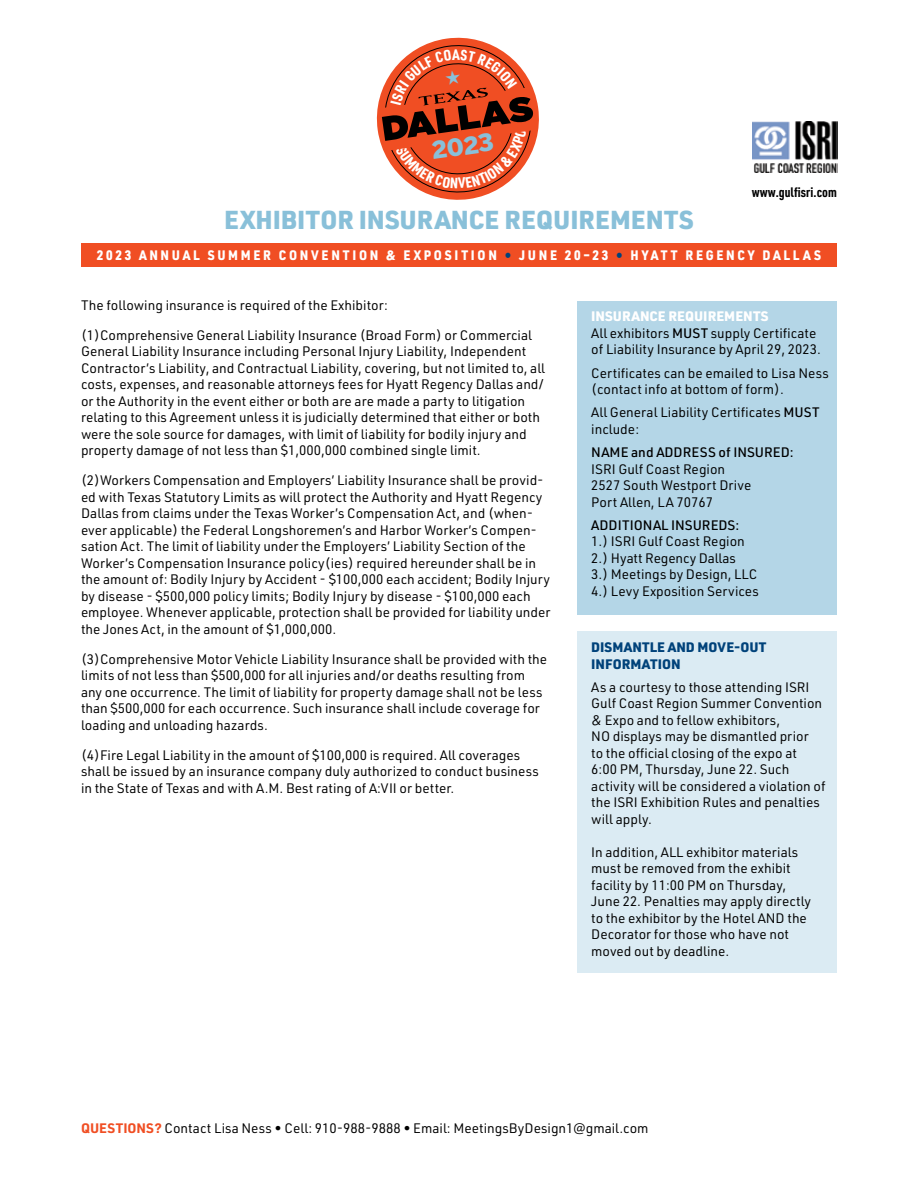
<style>
.page{position:relative;width:918px;height:1188px;background:#fff}
.page>*{position:absolute;margin:0;border:0;box-sizing:border-box;transform-origin:0 0}
.t1{font:900 25.5px "URWDIN";color:#89c0d9}
.t2{font:900 23.7px "Benton Sans";color:#89c0d9}
.t3{font:13.5px/16.5px "URWDIN";color:#000}
.t4{font:900 13.5px "URWDIN";letter-spacing:.22em;color:#fff;scale:.9 1}
.t5{font:500 13.5px "URWDIN";color:#000}
.t6{font:900 13.5px/16.5px "URWDIN";color:#00427a}
.t7{font:700 13.5px "URWDIN Cond";letter-spacing:.005em;color:#000}
.s1{color:#00427a}
.s2{font-weight:900;color:#fff}
.s3{font-weight:500}
.s4{font-weight:700;color:#f04e23}
</style>
<div class="page">
<div style="left:578px;top:301px;width:259px;height:314px;background:#b4d6e7"></div>
<div style="left:81px;top:243px;width:756px;height:24px;background:#f04e23"></div>
<div style="left:578px;top:632px;width:259px;height:341px;background:#dbebf3"></div>
<img style="left:752px;top:122px;width:86px;height:51px">
<svg style="left:376px;top:37px;width:163px;height:163px"></svg>
<h2 class="t2" style="left:430px;top:136px;width:63px;rotate:-8deg">2023</h2>
<h1 class="t1" style="left:224px;top:203px;width:471px">EXHIBITOR INSURANCE REQUIREMENTS</h1>
<p class="t7" style="left:752px;top:183px;width:87px">www.gulfisri.com</p>
<p class="t4" style="left:97px;top:246px;width:806px">2023 ANNUAL SUMMER CONVENTION &amp; EXPOSITION <span class="s1">•</span> JUNE 20–23 <span class="s1">•</span> HYATT REGENCY DALLAS</p>
<p class="t3" style="left:81px;top:296px;width:308px">The following insurance is required of the Exhibitor:</p>
<p class="t3" style="left:81px;top:326px;width:466px">(1)Comprehensive General Liability Insurance (Broad Form) or Commercial General Liability Insurance including Personal Injury Liability, Independent Contractor’s Liability, and Contractual Liability, covering, but not limited to, all costs, expenses, and reasonable attorneys fees for Hyatt Regency Dallas and/ or the Authority in the event either or both are are made a party to litigation relating to this Agreement unless it is judicially determined that either or both were the sole source for damages, with limit of liability for bodily injury and property damage of not less than $1,000,000 combined single limit.</p>
<p class="t3" style="left:81px;top:472px;width:471px">(2)Workers Compensation and Employers’ Liability Insurance shall be provid&shy;ed with Texas Statutory Limits as will protect the Authority and Hyatt Regency Dallas from claims under the Texas Worker’s Compensation Act, and (when&shy;ever applicable) the Federal Longshoremen’s and Harbor Worker’s Compen&shy;sation Act. The limit of liability under the Employers’ Liability Section of the Worker’s Compensation Insurance policy(ies) required hereunder shall be in the amount of: Bodily Injury by Accident - $100,000 each accident; Bodily Injury by disease - $500,000 policy limits; Bodily Injury by disease - $100,000 each employee. Whenever applicable, protection shall be provided for liability under the Jones Act, in the amount of $1,000,000.</p>
<p class="t3" style="left:81px;top:650px;width:468px">(3)Comprehensive Motor Vehicle Liability Insurance shall be provided with the limits of not less than $500,000 for all injuries and/or deaths resulting from any one occurrence. The limit of liability for property damage shall not be less than $500,000 for each occurrence. Such insurance shall include coverage for loading and unloading hazards.</p>
<p class="t3" style="left:81px;top:746px;width:459px">(4)Fire Legal Liability in the amount of $100,000 is required. All coverages shall be issued by an insurance company duly authorized to conduct business in the State of Texas and with A.M. Best rating of A:VII or better.</p>
<p class="t3" style="left:591px;top:308px;width:231px"><span class="s2">INSURANCE REQUIREMENTS<br></span>All exhibitors <span class="s3">MUST</span> supply Certificate of Liability Insurance by April 29, 2023.</p>
<p class="t3" style="left:591px;top:364px;width:239px">Certificates can be emailed to Lisa Ness (contact info at bottom of form).</p>
<p class="t3" style="left:591px;top:404px;width:230px">All General Liability Certificates <span class="s3">MUST </span>include:</p>
<p class="t5" style="left:591px;top:443px;width:204px">NAME and ADDRESS of INSURED:</p>
<p class="t3" style="left:591px;top:460px;width:162px">ISRI Gulf Coast Region<br>2527 South Westport Drive<br>Port Allen, LA 70767</p>
<p class="t5" style="left:591px;top:516px;width:150px">ADDITIONAL INSUREDS:</p>
<p class="t3" style="left:591px;top:533px;width:169px">1.) ISRI Gulf Coast Region<br>2.) Hyatt Regency Dallas<br>3.) Meetings by Design, LLC<br>4.) Levy Exposition Services</p>
<p class="t6" style="left:591px;top:639px;width:177px">DISMANTLE AND MOVE-OUT<br>INFORMATION</p>
<p class="t3" style="left:591px;top:679px;width:236px">As a courtesy to those attending ISRI Gulf Coast Region Summer Convention &amp; Expo and to fellow exhibitors,<br>NO displays may be dismantled prior<br>to the official closing of the expo at 6:00 PM, Thursday, June 22. Such activity will be considered a violation of the ISRI Exhibition Rules and penalties will apply.</p>
<p class="t3" style="left:591px;top:843px;width:221px">In addition, ALL exhibitor materials must be removed from the exhibit facility by 11:00 PM on Thursday,<br>June 22. Penalties may apply directly to the exhibitor by the Hotel AND the<br>Decorator for those who have not moved out by deadline.</p>
<p class="t3" style="left:81px;top:1119px;width:569px"><span class="s4">QUESTIONS?</span> Contact Lisa Ness • Cell: 910-988-9888 • Email: MeetingsByDesign1@gmail.com</p>
</div>
